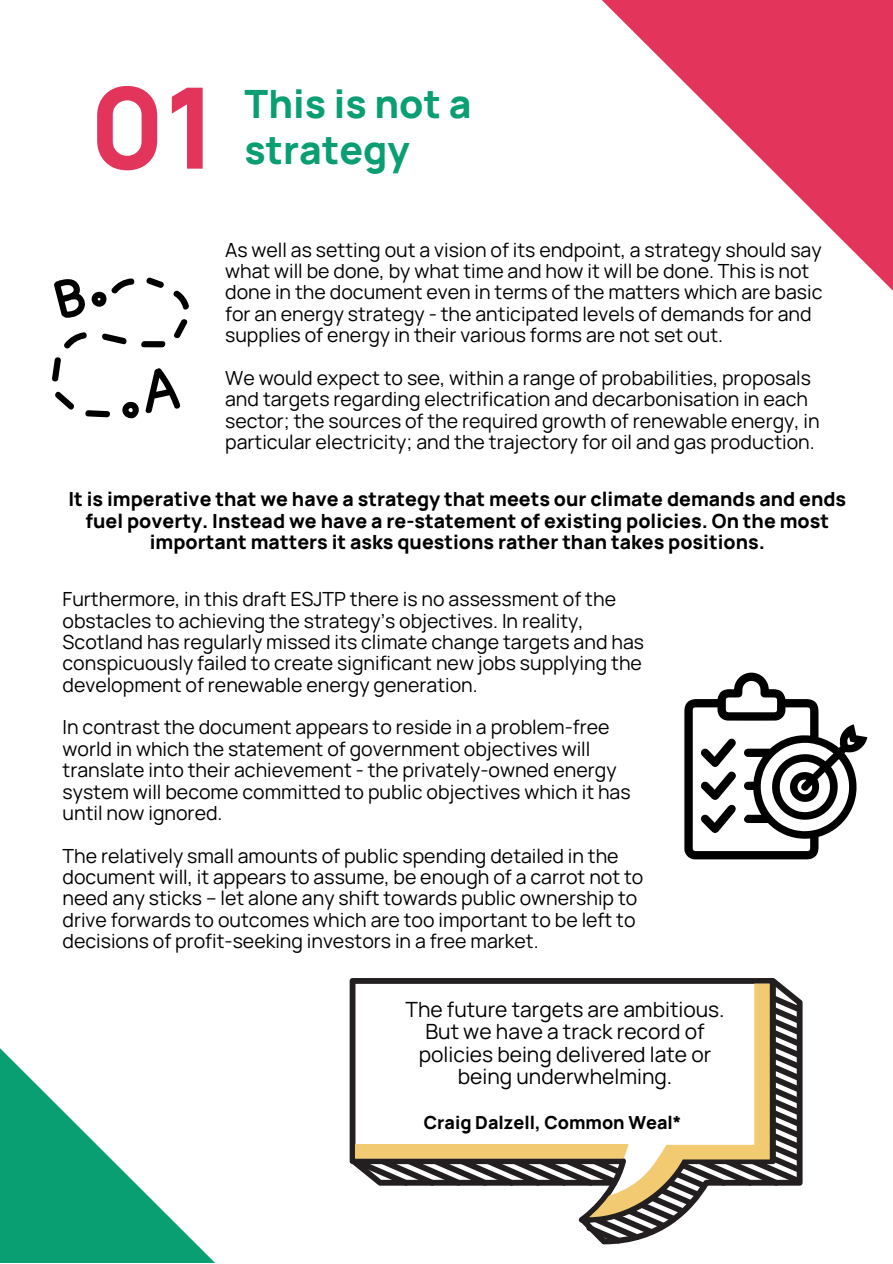
<style>
.page{position:relative;width:893px;height:1264px;background:#fff}
.page>*{position:absolute;margin:0;border:0;box-sizing:border-box;transform-origin:0 0}
.t1{font:800 112.35px "Manrope";color:#e3345b}
.t2{font:800 39px "Manrope";color:#0a9e73}
.t3{font:21px/22.5px "Manrope";color:#000;text-align:center}
.t4{font:19.5px/21.3px "Manrope";color:#000}
.t5{font:800 19.5px/21.3px "Manrope";color:#000;text-align:center}
.t6{font:800 18px "Manrope";color:#000}
</style>
<div class="page">
<svg style="left:602px;top:0;width:290px;height:290px"></svg>
<svg style="left:0;top:1048px;width:214px;height:214px"></svg>
<svg style="left:54px;top:277px;width:135px;height:72px"></svg>
<svg style="left:52px;top:357px;width:9px;height:25px"></svg>
<svg style="left:55px;top:391px;width:19px;height:19px"></svg>
<svg style="left:85px;top:410px;width:25px;height:7px"></svg>
<svg style="left:122px;top:368px;width:59px;height:51px"></svg>
<svg style="left:349px;top:978px;width:426px;height:184px;background:#2f2b2c"></svg>
<svg style="left:350px;top:983px;width:451px;height:260px"></svg>
<svg style="left:684px;top:672px;width:183px;height:187px"></svg>
<h1 class="t1" style="left:89px;top:49px;width:128px">01</h1>
<h2 class="t2" style="left:244px;top:76px;width:228px">This is not a</h2>
<h2 class="t2" style="left:244px;top:122px;width:166px">strategy</h2>
<p class="t4" style="left:225px;top:238px;width:598px">As well as setting out a vision of its endpoint, a strategy should say what will be done, by what time and how it will be done. This is not done in the document even in terms of the matters which are basic for an energy strategy - the anticipated levels of demands for and supplies of energy in their various forms are not set out.</p>
<p class="t4" style="left:225px;top:366px;width:596px">We would expect to see, within a range of probabilities, proposals and targets regarding electrification and decarbonisation in each sector; the sources of the required growth of renewable energy, in particular electricity; and the trajectory for oil and gas production.</p>
<p class="t5" style="left:68px;top:488px;width:779px">It is imperative that we have a strategy that meets our climate demands and ends fuel poverty. Instead we have a re-statement of existing policies. On the most important matters it asks questions rather than takes positions.</p>
<p class="t4" style="left:63px;top:588px;width:583px">Furthermore, in this draft ESJTP there is no assessment of the obstacles to achieving the strategy’s objectives. In reality, Scotland has regularly missed its climate change targets and has conspicuously failed to create significant new jobs supplying the development of renewable energy generation.</p>
<p class="t4" style="left:63px;top:716px;width:569px">In contrast the document appears to reside in a problem-free world in which the statement of government objectives will translate into their achievement - the privately-owned energy system will become committed to public objectives which it has until now ignored.</p>
<p class="t4" style="left:63px;top:844px;width:582px">The relatively small amounts of public spending detailed in the document will, it appears to assume, be enough of a carrot not to need any sticks – let alone any shift towards public ownership to drive forwards to outcomes which are too important to be left to decisions of profit-seeking investors in a free market.</p>
<p class="t3" style="left:405px;top:997px;width:320px">The future targets are ambitious.<br>But we have a track record of policies being delivered late or being underwhelming.</p>
<p class="t6" style="left:424px;top:1109px;width:259px">Craig Dalzell, Common Weal*</p>
</div>
